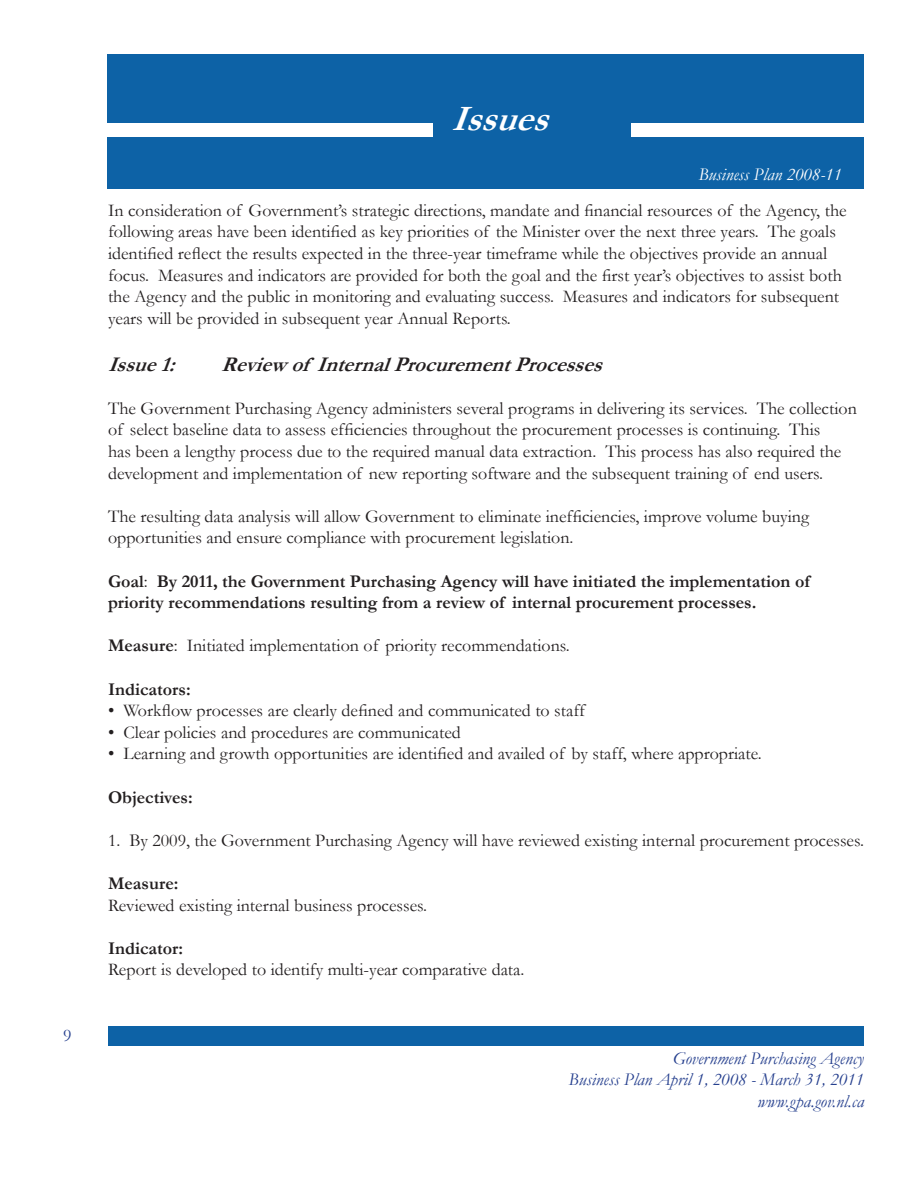
<style>
.page{position:relative;width:918px;height:1188px;background:#fff}
.page>*{position:absolute;margin:0;border:0;box-sizing:border-box;transform-origin:0 0}
.t1{font:italic 700 36px "Garamond";color:#fff}
.t2{font:italic 700 21px "Garamond";color:#231f20}
.t3{font:18px/21.6px "Garamond";color:#231f20}
.t4{font:700 18px/21.6px "Garamond";color:#231f20}
.t5{font:italic 18px/21.6px "Garamond";color:#253f8e;text-align:right}
.t6{font:italic 18px "Garamond";color:#fff}
.t7{font:18px "Garamond";color:#253f8e}
.s1{font-weight:400}
.s2{font-weight:700}
</style>
<div class="page">
<div style="left:107px;top:54px;width:757px;height:135px;background:#0d62a6"></div>
<div style="left:108px;top:1026px;width:756px;height:20px;background:#0d62a6"></div>
<div style="left:54px;top:124px;width:810px;height:13px;background:#fff"></div>
<div style="left:434px;top:68px;width:198px;height:84px;background:#0d62a6"></div>
<p class="t7" style="left:63px;top:1023px;width:10px">9</p>
<p class="t1" style="left:452px;top:94px;width:115px">Issues</p>
<p class="t6" style="left:699px;top:162px;width:145px">Business Plan 2008-11</p>
<p class="t3" style="left:108px;top:199px;width:740px">In consideration of Government’s strategic directions, mandate and financial resources of the Agency, the following areas have been identified as key priorities of the Minister over the next three years. The goals identified reflect the results expected in the three-year timeframe while the objectives provide an annual focus. Measures and indicators are provided for both the goal and the first year’s objectives to assist both the Agency and the public in monitoring and evaluating success. Measures and indicators for subsequent years will be provided in subsequent year Annual Reports.</p>
<p class="t2" style="left:108px;top:350px;width:78px">Issue1:</p>
<p class="t2" style="left:221px;top:350px;width:392px">Reviewof InternalProcurementProcesses</p>
<p class="t3" style="left:108px;top:397px;width:750px">The Government Purchasing Agency administers several programs in delivering its services. The collection of select baseline data to assess efficiencies throughout the procurement processes is continuing. This<br>has been a lengthy process due to the required manual data extraction. This process has also required the development and implementation of new reporting software and the subsequent training of end users.</p>
<p class="t3" style="left:108px;top:505px;width:703px">The resulting data analysis will allow Government to eliminate inefficiencies, improve volume buying opportunities and ensure compliance with procurement legislation.</p>
<p class="t4" style="left:108px;top:570px;width:703px">Goal<span class="s1">:</span> By 2011, the Government Purchasing Agency will have initiated the implementation of priority recommendations resulting from a review of internal procurement processes.</p>
<p class="t3" style="left:108px;top:634px;width:463px"><span class="s2">Measure</span>: Initiated implementation of priority recommendations.</p>
<p class="t4" style="left:108px;top:678px;width:84px">Indicators:</p>
<p class="t3" style="left:108px;top:699px;width:479px">• Workflow processes are clearly defined and communicated to staff</p>
<p class="t3" style="left:108px;top:721px;width:354px">• Clear policies and procedures are communicated</p>
<p class="t3" style="left:108px;top:742px;width:655px">• Learning and growth opportunities are identified and availed of by staff, where appropriate.</p>
<p class="t4" style="left:108px;top:786px;width:86px">Objectives:</p>
<p class="t3" style="left:108px;top:829px;width:757px">1. By 2009, the Government Purchasing Agency will have reviewed existing internal procurement processes.</p>
<p class="t4" style="left:108px;top:873px;width:72px">Measure:</p>
<p class="t3" style="left:108px;top:894px;width:320px">Reviewed existing internal business processes.</p>
<p class="t4" style="left:108px;top:937px;width:77px">Indicator:</p>
<p class="t3" style="left:108px;top:958px;width:418px">Report is developed to identify multi-year comparative data.</p>
<p class="t5" style="left:569px;top:1047px;width:297px">Government Purchasing Agency<br>Business Plan April 1, 2008 - March 31, 2011 www.gpa.gov.nl.ca</p>
</div>
